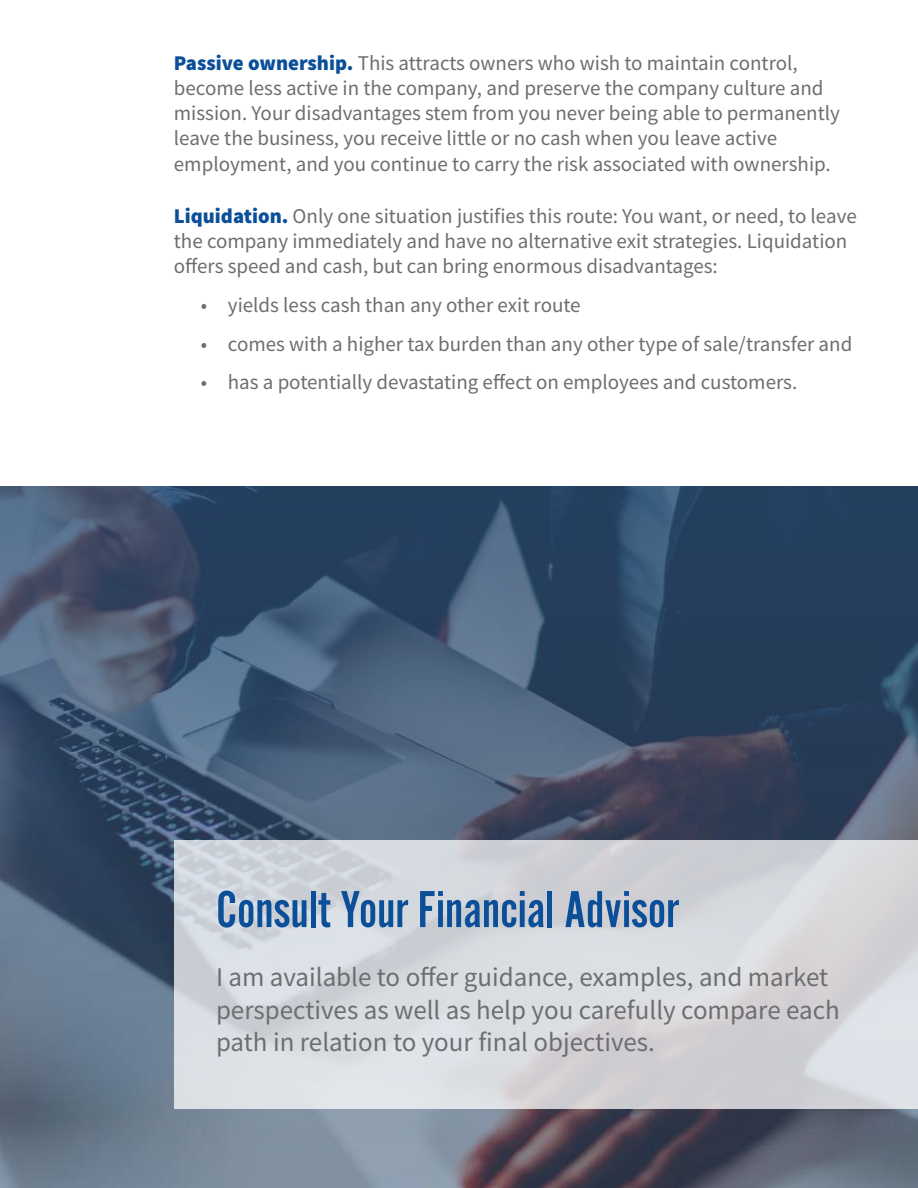
<style>
.page{position:relative;width:918px;height:1188px;background:#fff}
.page>*{position:absolute;margin:0;border:0;box-sizing:border-box;transform-origin:0 0}
.t1{font:54px "Alternate Got No 2 D";color:#0b4f99}
.t2{font:27px/32.4px "Source Sans Pro";color:#6d6e71}
.t3{font:21px/25.2px "Source Sans Pro";color:#6d6e71}
.s1{font-weight:900;color:#0b4f99}
</style>
<div class="page">
<img style="left:0;top:486px;width:918px;height:702px">
<svg style="left:174px;top:840px;width:744px;height:269px;background:#d5d7dc"></svg>
<p class="t3" style="left:174px;top:50px;width:668px"><span class="s1">Passive ownership.</span> This attracts owners who wish to maintain control, become less active in the company, and preserve the company culture and mission. Your disadvantages stem from you never being able to permanently leave the business, you receive little or no cash when you leave active employment, and you continue to carry the risk associated with ownership.</p>
<p class="t3" style="left:174px;top:203px;width:684px"><span class="s1">Liquidation.</span> Only one situation justifies this route: You want, or need, to leave the company immediately and have no alternative exit strategies. Liquidation offers speed and cash, but can bring enormous disadvantages:</p>
<p class="t3" style="left:201px;top:292px;width:381px">• yields less cash than any other exit route</p>
<p class="t3" style="left:201px;top:331px;width:653px">• comes with a higher tax burden than any other type of sale/transfer and</p>
<p class="t3" style="left:201px;top:370px;width:598px">• has a potentially devastating effect on employees and customers.</p>
<h1 class="t1" style="left:216px;top:881px;width:464px">Consult Your Financial Advisor</h1>
<p class="t2" style="left:216px;top:961px;width:625px">I am available to offer guidance, examples, and market perspectives as well as help you carefully compare each path in relation to your final objectives.</p>
</div>
